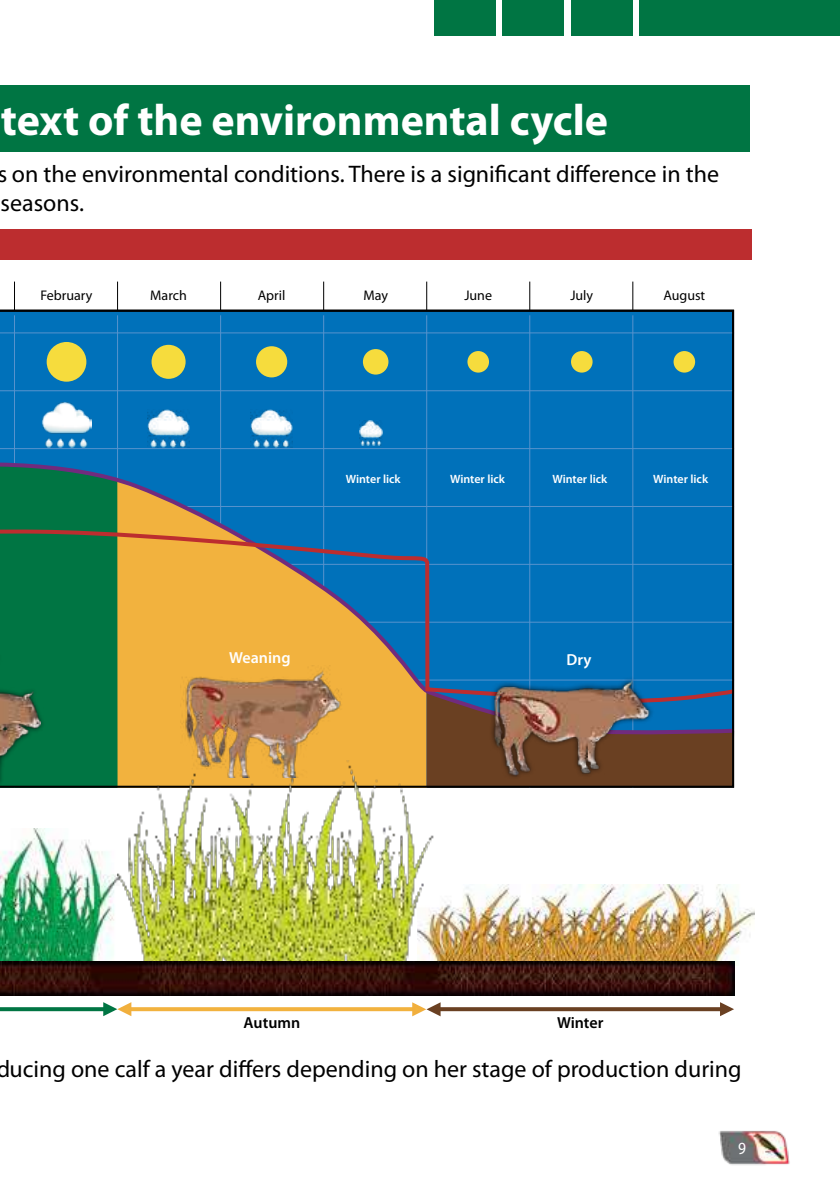
<style>
.page{position:relative;width:840px;height:1191px;background:#fff}
.page>*{position:absolute;margin:0;border:0;box-sizing:border-box;transform-origin:0 0}
.t1{font:700 44px "Myriad Pro";color:#fff}
.t2{font:24px/28.8px "Myriad Pro";color:#000}
.t3{font:17.2px "Myriad Pro";color:#fff;scale:.9 1}
.t4{font:600 16px "Myriad Pro";color:#000}
.t5{font:600 16px "Myriad Pro";color:#fff}
.t6{font:14px "Myriad Pro";color:#000}
.t7{font:600 12px "Myriad Pro";color:#fff}
</style>
<div class="page">
<img style="left:718px;top:1130px;width:72px;height:35px">
<div style="left:639px;top:0;width:200px;height:36px;background:#007543"></div>
<div style="left:570px;top:0;width:62px;height:36px;background:#007543"></div>
<div style="left:502px;top:0;width:61px;height:36px;background:#007543"></div>
<div style="left:434px;top:0;width:61px;height:36px;background:#007543"></div>
<svg style="left:0;top:1007px;width:102px;height:4px"></svg>
<svg style="left:133px;top:1007px;width:277px;height:4px"></svg>
<svg style="left:102px;top:1002px;width:31px;height:14px"></svg>
<svg style="left:442px;top:1007px;width:276px;height:4px"></svg>
<svg style="left:718px;top:1002px;width:16px;height:15px"></svg>
<svg style="left:410px;top:1002px;width:32px;height:15px"></svg>
<div style="left:0;top:229px;width:751px;height:30px;background:#bc2d2f"></div>
<svg style="left:14px;top:281px;width:1px;height:29px"></svg>
<svg style="left:117px;top:281px;width:1px;height:29px"></svg>
<svg style="left:220px;top:281px;width:1px;height:29px"></svg>
<svg style="left:323px;top:281px;width:1px;height:29px"></svg>
<svg style="left:426px;top:281px;width:1px;height:29px"></svg>
<svg style="left:529px;top:281px;width:1px;height:29px"></svg>
<svg style="left:632px;top:281px;width:1px;height:29px"></svg>
<img style="left:0;top:828px;width:118px;height:133px">
<img style="left:434px;top:885px;width:320px;height:80px">
<svg style="left:0;top:310px;width:733px;height:477px;background:#307a93"></svg>
<img style="left:118px;top:760px;width:316px;height:201px">
<img style="left:0;top:961px;width:733px;height:34px">
<div style="left:0;top:650px;width:46px;height:138px;background:#000;opacity:.75"></div>
<img style="left:0;top:656px;width:40px;height:126px">
<img style="left:180px;top:665px;width:164px;height:113px">
<img style="left:487px;top:668px;width:166px;height:117px">
<div style="left:0;top:85px;width:748px;height:67px;background:#007543"></div>
<h1 class="t1" style="left:1px;top:91px;width:608px">text of the environmental cycle</h1>
<p class="t2" style="left:-3px;top:159px;width:722px">s on the environmental conditions. There is a significant difference in the seasons.</p>
<p class="t6" style="left:40px;top:286px;width:53px">February</p>
<p class="t6" style="left:150px;top:286px;width:38px">March</p>
<p class="t6" style="left:257px;top:286px;width:29px">April</p>
<p class="t6" style="left:363px;top:286px;width:26px">May</p>
<p class="t6" style="left:464px;top:286px;width:29px">June</p>
<p class="t6" style="left:570px;top:286px;width:24px">July</p>
<p class="t6" style="left:663px;top:286px;width:43px">August</p>
<p class="t7" style="left:346px;top:471px;width:56px">Winter lick</p>
<p class="t7" style="left:450px;top:471px;width:56px">Winter lick</p>
<p class="t7" style="left:552px;top:471px;width:56px">Winter lick</p>
<p class="t7" style="left:653px;top:471px;width:56px">Winter lick</p>
<p class="t5" style="left:229px;top:647px;width:63px">Weaning</p>
<p class="t5" style="left:566px;top:649px;width:27px">Dry</p>
<p class="t4" style="left:243px;top:1012px;width:58px">Autumn</p>
<p class="t4" style="left:557px;top:1012px;width:48px">Winter</p>
<p class="t2" style="left:-4px;top:1054px;width:746px">ducing one calf a year differs depending on her stage of production during</p>
<p class="t3" style="left:737px;top:1137px;width:10px">9</p>
</div>
